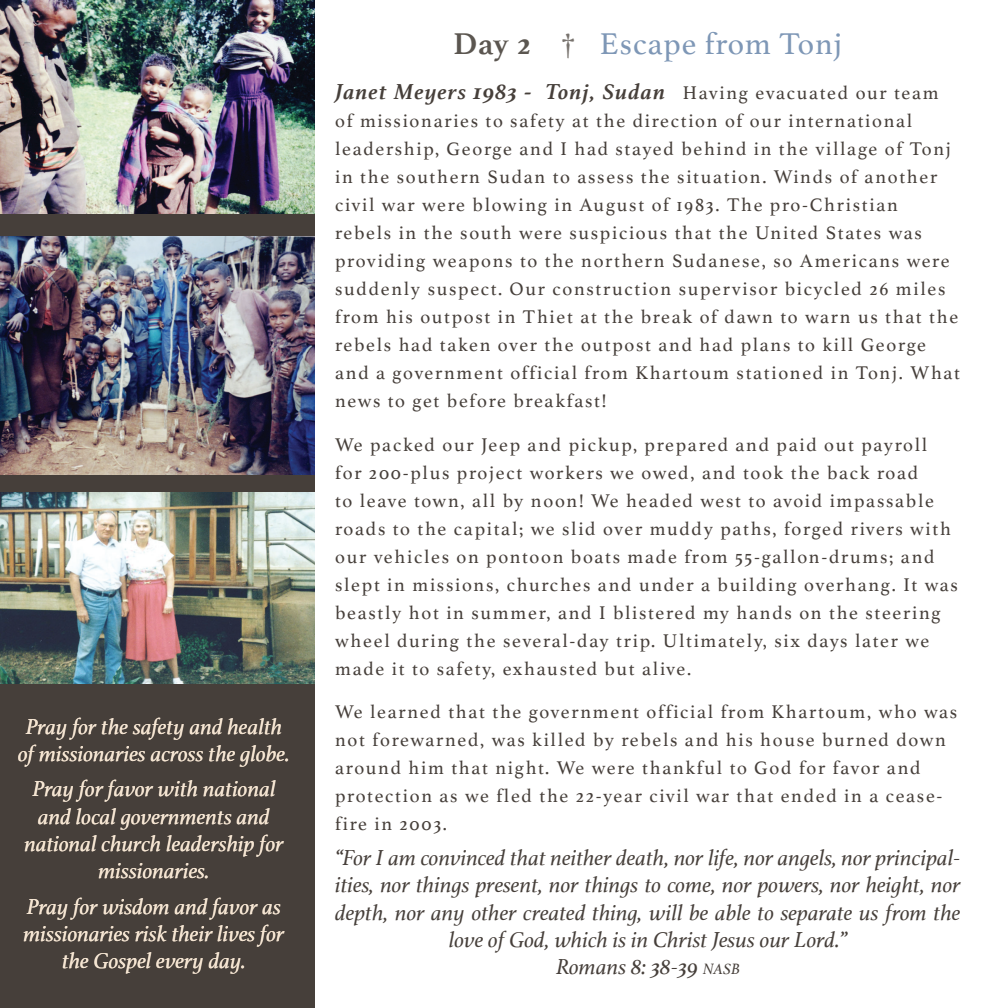
<style>
.page{position:relative;width:1008px;height:1008px;background:#fff}
.page>*{position:absolute;margin:0;border:0;box-sizing:border-box;transform-origin:0 0}
.t1{font:31.5px "Athelas";letter-spacing:.03em;color:#7e97b6}
.t2{font:italic 22.75px/27.3px "Athelas";color:#463f3a;text-align:center}
.t3{font:italic 22.75px/27.3px "Athelas";color:#f5e5d2;text-align:center}
.t4{font:italic 700 22.75px "Athelas";letter-spacing:.045em;color:#463f3a}
.t5{font:19.25px/28px "Athelas";letter-spacing:.09em;color:#463f3a}
.s1{font-weight:700;color:#5b5650}
.s2{color:#78736e}
.s3{font-weight:400;font-style:normal;font-size:19.25px}
.s4{font-size:15.75px}
</style>
<div class="page">
<div style="left:0;top:0;width:315px;height:1008px;background:#463f3a"></div>
<img style="left:0;top:0;width:315px;height:214px">
<img style="left:0;top:236px;width:315px;height:238px">
<img style="left:0;top:493px;width:315px;height:190px">
<p class="t3" style="left:18px;top:712px;width:273px">Pray for the safety and health of missionaries across the globe.</p>
<p class="t3" style="left:24px;top:775px;width:261px">Pray for favor with national and local governments and national church leadership for missionaries.</p>
<p class="t3" style="left:24px;top:892px;width:262px">Pray for wisdom and favor as missionaries risk their lives for the Gospel every day.</p>
<h1 class="t1" style="left:454px;top:19px;width:390px"><span class="s1">Day 2</span> <span class="s2">†</span> Escape from Tonj</h1>
<p class="t4" style="left:335px;top:73px;width:605px">Janet Meyers 1983 - Tonj, Sudan <span class="s3">Having evacuated our team</span></p>
<p class="t5" style="left:335px;top:106px;width:626px">of missionaries to safety at the direction of our international leadership, George and I had stayed behind in the village of Tonj in the southern Sudan to assess the situation. Winds of another civil war were blowing in August of 1983. The pro-Christian<br>rebels in the south were suspicious that the United States was providing weapons to the northern Sudanese, so Americans were suddenly suspect. Our construction supervisor bicycled 26 miles from his outpost in Thiet at the break of dawn to warn us that the rebels had taken over the outpost and had plans to kill George and a government official from Khartoum stationed in Tonj. What news to get before breakfast!</p>
<p class="t5" style="left:335px;top:430px;width:624px">We packed our Jeep and pickup, prepared and paid out payroll for 200-plus project workers we owed, and took the back road<br>to leave town, all by noon! We headed west to avoid impassable roads to the capital; we slid over muddy paths, forged rivers with our vehicles on pontoon boats made from 55-gallon-drums; and slept in missions, churches and under a building overhang. It was beastly hot in summer, and I blistered my hands on the steering wheel during the several-day trip. Ultimately, six days later we made it to safety, exhausted but alive.</p>
<p class="t5" style="left:335px;top:698px;width:623px">We learned that the government official from Khartoum, who was not forewarned, was killed by rebels and his house burned down around him that night. We were thankful to God for favor and protection as we fled the 22-year civil war that ended in a cease&shy;fire in 2003.</p>
<p class="t2" style="left:335px;top:844px;width:627px">“For I am convinced that neither death, nor life, nor angels, nor principal&shy;ities, nor things present, nor things to come, nor powers, nor height, nor depth, nor any other created thing, will be able to separate us from the love of God, which is in Christ Jesus our Lord.”<br>Romans 8: 38-39 <span class="s4">NASB</span></p>
</div>
